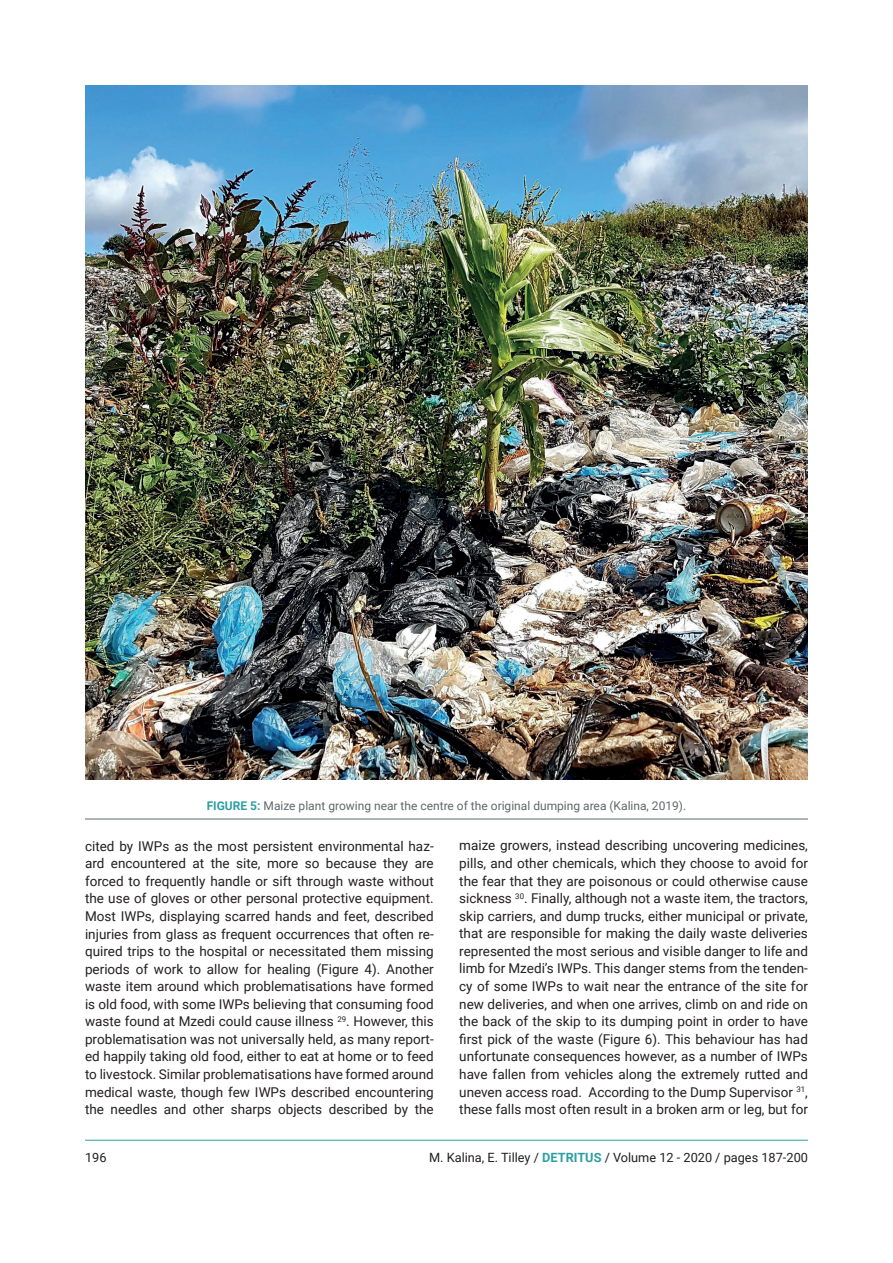
<style>
.page{position:relative;width:893px;height:1263px;background:#fff}
.page>*{position:absolute;margin:0;border:0;box-sizing:border-box;transform-origin:0 0}
.t1{font:13.5px/17.5px "Roboto";color:#231f20;text-align:justify}
.t2{font:12.75px "Roboto";color:#231f20}
.t3{font:12px "Roboto";color:#5f686b}
.s1{font-weight:700;color:#2d9fa2}
</style>
<div class="page">
<hr style="left:85px;top:1140px;width:723px;height:1px;background:#2d9fa2">
<img style="left:85px;top:85px;width:723px;height:695px">
<hr style="left:85px;top:819px;width:723px;height:1px;background:#5f686b">
<p class="t3" style="left:207px;top:797px;width:481px"><span class="s1">FIGURE 5:</span> Maize plant growing near the centre of the original dumping area (Kalina, 2019).</p>
<p class="t1" style="left:85px;top:837px;width:350px">cited by IWPs as the most persistent environmental haz&shy;ard encountered at the site, more so because they are forced to frequently handle or sift through waste without the use of gloves or other personal protective equipment.<br>Most IWPs, displaying scarred hands and feet, described injuries from glass as frequent occurrences that often re&shy;quired trips to the hospital or necessitated them missing periods of work to allow for healing (Figure 4). Another waste item around which problematisations have formed is old food, with some IWPs believing that consuming food waste found at Mzedi could cause illness <sup>29</sup>. However, this problematisation was not universally held, as many report&shy;ed happily taking old food, either to eat at home or to feed to livestock. Similar problematisations have formed around medical waste, though few IWPs described encountering the needles and other sharps objects described by the</p>
<p class="t1" style="left:459px;top:836px;width:350px">maize growers, instead describing uncovering medicines, pills, and other chemicals, which they choose to avoid for the fear that they are poisonous or could otherwise cause sickness <sup>30</sup>. Finally, although not a waste item, the tractors, skip carriers, and dump trucks, either municipal or private, that are responsible for making the daily waste deliveries represented the most serious and visible danger to life and limb for Mzedi’s IWPs. This danger stems from the tenden&shy;cy of some IWPs to wait near the entrance of the site for new deliveries, and when one arrives, climb on and ride on the back of the skip to its dumping point in order to have first pick of the waste (Figure 6). This behaviour has had unfortunate consequences however, as a number of IWPs have fallen from vehicles along the extremely rutted and uneven access road. According to the Dump Supervisor <sup>31</sup>, these falls most often result in a broken arm or leg, but for</p>
<p class="t2" style="left:85px;top:1148px;width:23px">196</p>
<p class="t2" style="left:429px;top:1148px;width:380px">M. Kalina, E. Tilley / <span class="s1">DETRITUS</span> / Volume 12 - 2020 / pages 187-200</p>
</div>
